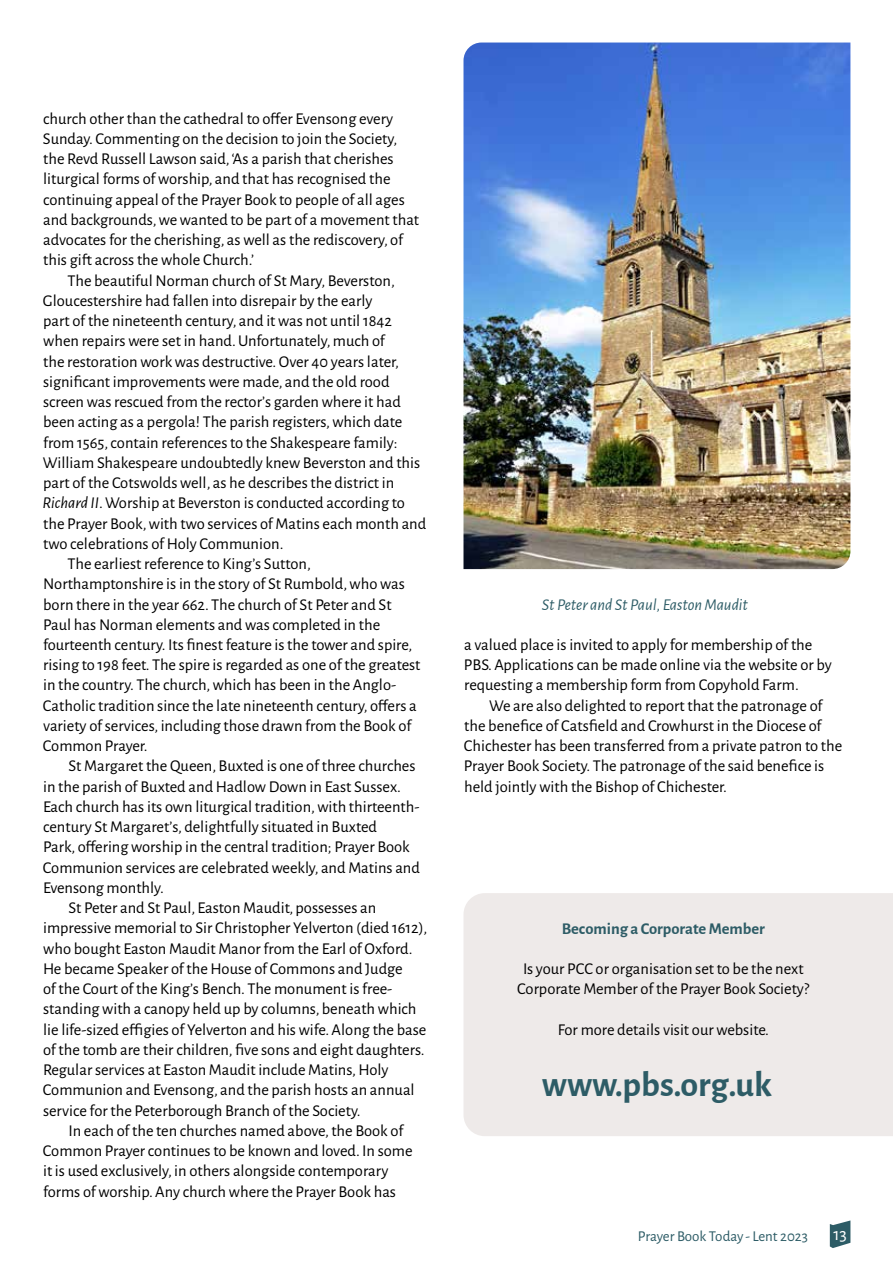
<style>
.page{position:relative;width:893px;height:1263px;background:#fff}
.page>*{position:absolute;margin:0;border:0;box-sizing:border-box;transform-origin:0 0}
.t1{font:700 36px "Alegreya Sans";color:#2d5c66}
.t2{font:18px "Alegreya Sans";color:#fff}
.t3{font:16.5px/20.2px "Alegreya Sans";color:#000}
.t4{font:italic 16.5px "Alegreya Sans";color:#2d5c66}
.t5{font:700 16.5px "Alegreya Sans";color:#2d5c66}
.t6{font:15px "Alegreya Sans";color:#2d5c66}
.s1{font-style:italic}
</style>
<div class="page">
<svg style="left:830px;top:1220px;width:20px;height:28px"></svg>
<div style="left:463px;top:893px;width:430px;height:243px;background:#eeeae9"></div>
<img style="left:463px;top:43px;width:387px;height:526px">
<p class="t3" style="left:43px;top:107px;width:378px">church other than the cathedral to offer Evensong every Sunday. Commenting on the decision to join the Society, the Revd Russell Lawson said, ‘As a parish that cherishes liturgical forms of worship, and that has recognised the continuing appeal of the Prayer Book to people of all ages and backgrounds, we wanted to be part of a movement that advocates for the cherishing, as well as the rediscovery, of this gift across the whole Church.’</p>
<p class="t3" style="left:68px;top:269px;width:329px">The beautiful Norman church of St Mary, Beverston,</p>
<p class="t3" style="left:43px;top:290px;width:331px">Gloucestershire had fallen into disrepair by the early</p>
<p class="t3" style="left:43px;top:310px;width:350px">part of the nineteenth century, and it was not until 1842</p>
<p class="t3" style="left:43px;top:330px;width:343px">when repairs were set in hand. Unfortunately, much of</p>
<p class="t3" style="left:43px;top:350px;width:357px">the restoration work was destructive. Over 40 years later,</p>
<p class="t3" style="left:43px;top:371px;width:348px">significant improvements were made, and the old rood</p>
<p class="t3" style="left:43px;top:391px;width:359px">screen was rescued from the rector’s garden where it had</p>
<p class="t3" style="left:43px;top:411px;width:361px">been acting as a pergola! The parish registers, which date</p>
<p class="t3" style="left:43px;top:431px;width:356px">from 1565, contain references to the Shakespeare family:</p>
<p class="t3" style="left:43px;top:452px;width:379px">William Shakespeare undoubtedly knew Beverston and this</p>
<p class="t3" style="left:43px;top:472px;width:353px">part of the Cotswolds well, as he describes the district in</p>
<p class="t3" style="left:43px;top:492px;width:364px"><span class="s1">Richard II</span>. Worship at Beverston is conducted according to</p>
<p class="t3" style="left:43px;top:512px;width:385px">the Prayer Book, with two services of Matins each month and</p>
<p class="t3" style="left:43px;top:532px;width:242px">two celebrations of Holy Communion.</p>
<p class="t3" style="left:68px;top:553px;width:245px">The earliest reference to King’s Sutton,</p>
<p class="t3" style="left:43px;top:573px;width:363px">Northamptonshire is in the story of St Rumbold, who was</p>
<p class="t3" style="left:43px;top:593px;width:350px">born there in the year 662. The church of St Peter and St</p>
<p class="t3" style="left:43px;top:613px;width:339px">Paul has Norman elements and was completed in the</p>
<p class="t3" style="left:43px;top:634px;width:371px">fourteenth century. Its finest feature is the tower and spire,</p>
<p class="t3" style="left:43px;top:654px;width:379px">rising to 198 feet. The spire is regarded as one of the greatest</p>
<p class="t3" style="left:43px;top:674px;width:355px">in the country. The church, which has been in the Anglo-</p>
<p class="t3" style="left:43px;top:694px;width:375px">Catholic tradition since the late nineteenth century, offers a</p>
<p class="t3" style="left:43px;top:715px;width:370px">variety of services, including those drawn from the Book of</p>
<p class="t3" style="left:43px;top:735px;width:106px">Common Prayer.</p>
<p class="t3" style="left:68px;top:755px;width:349px">St Margaret the Queen, Buxted is one of three churches</p>
<p class="t3" style="left:43px;top:775px;width:359px">in the parish of Buxted and Hadlow Down in East Sussex.</p>
<p class="t3" style="left:43px;top:796px;width:378px">Each church has its own liturgical tradition, with thirteenth-</p>
<p class="t3" style="left:43px;top:816px;width:335px">century St Margaret’s, delightfully situated in Buxted</p>
<p class="t3" style="left:43px;top:836px;width:368px">Park, offering worship in the central tradition; Prayer Book</p>
<p class="t3" style="left:43px;top:856px;width:378px">Communion services are celebrated weekly, and Matins and</p>
<p class="t3" style="left:43px;top:877px;width:122px">Evensong monthly.</p>
<p class="t3" style="left:68px;top:899px;width:309px">St Peter and St Paul, Easton Maudit, possesses an</p>
<p class="t3" style="left:43px;top:917px;width:386px">impressive memorial to Sir Christopher Yelverton (died 1612),</p>
<p class="t3" style="left:43px;top:937px;width:371px">who bought Easton Maudit Manor from the Earl of Oxford.</p>
<p class="t3" style="left:43px;top:958px;width:361px">He became Speaker of the House of Commons and Judge</p>
<p class="t3" style="left:43px;top:978px;width:351px">of the Court of the King’s Bench. The monument is free-</p>
<p class="t3" style="left:43px;top:998px;width:375px">standing with a canopy held up by columns, beneath which</p>
<p class="t3" style="left:43px;top:1018px;width:385px">lie life-sized effigies of Yelverton and his wife. Along the base</p>
<p class="t3" style="left:43px;top:1039px;width:383px">of the tomb are their children, five sons and eight daughters.</p>
<p class="t3" style="left:43px;top:1059px;width:347px">Regular services at Easton Maudit include Matins, Holy</p>
<p class="t3" style="left:43px;top:1079px;width:373px">Communion and Evensong, and the parish hosts an annual</p>
<p class="t3" style="left:43px;top:1099px;width:319px">service for the Peterborough Branch of the Society.</p>
<p class="t3" style="left:69px;top:1120px;width:336px">In each of the ten churches named above, the Book of</p>
<p class="t3" style="left:43px;top:1140px;width:371px">Common Prayer continues to be known and loved. In some</p>
<p class="t3" style="left:43px;top:1160px;width:347px">it is used exclusively, in others alongside contemporary</p>
<p class="t3" style="left:43px;top:1180px;width:355px">forms of worship. Any church where the Prayer Book has</p>
<p class="t4" style="left:542px;top:598px;width:208px">St Peter and St Paul, Easton Maudit</p>
<p class="t3" style="left:464px;top:634px;width:369px">a valued place is invited to apply for membership of the<br>PBS. Applications can be made online via the website or by requesting a membership form from Copyhold Farm.</p>
<p class="t3" style="left:464px;top:694px;width:380px;text-indent:25px">We are also delighted to report that the patronage of the benefice of Catsfield and Crowhurst in the Diocese of Chichester has been transferred from a private patron to the Prayer Book Society. The patronage of the said benefice is held jointly with the Bishop of Chichester.</p>
<p class="t5" style="left:562px;top:922px;width:205px">Becoming a Corporate Member</p>
<p class="t3" style="left:517px;top:958px;width:294px;text-align:center">Is your PCC or organisation set to be the next<br>Corporate Member of the Prayer Book Society?</p>
<p class="t3" style="left:558px;top:1019px;width:213px">For more details visit our website.</p>
<h1 class="t1" style="left:542px;top:1070px;width:232px">www.pbs.org.uk</h1>
<p class="t6" style="left:638px;top:1230px;width:172px">Prayer Book Today - Lent 2023</p>
<p class="t2" style="left:833px;top:1227px;width:15px">13</p>
</div>
